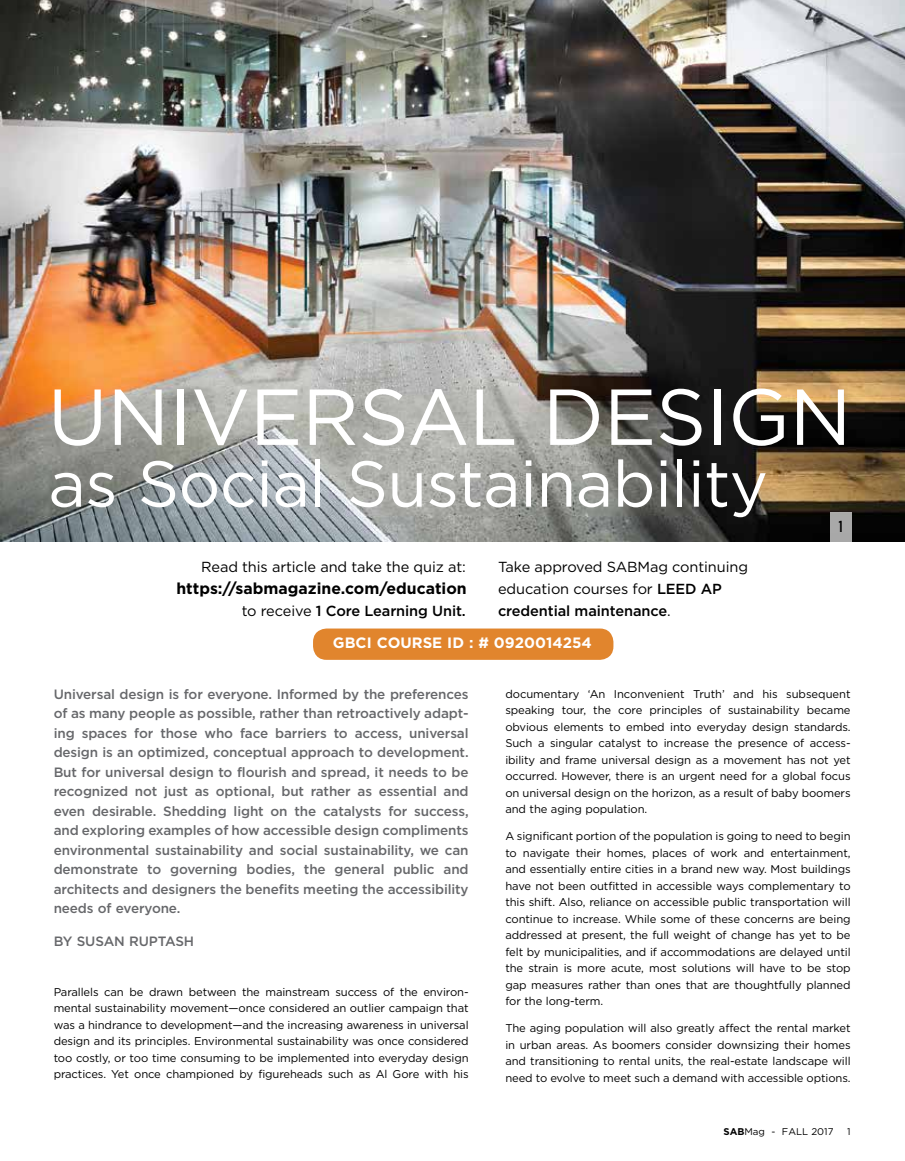
<style>
.page{position:relative;width:905px;height:1161px;background:#fff}
.page>*{position:absolute;margin:0;border:0;box-sizing:border-box;transform-origin:0 0}
.t1{font:79.2px "Gotham";letter-spacing:-.01em;color:#fff}
.t2{font:64.8px "Gotham";letter-spacing:-.01em;color:#fff}
.t3{font:500 15.9px "Gotham Condensed";color:#000}
.t4{font:700 15.75px "Gotham";color:#000}
.t5{font:700 15px "Gotham";color:#fff}
.t6{font:14.55px/21.9px "Gotham";letter-spacing:-.005em;color:#000;text-align:right}
.t7{font:500 13.5px/19.5px "Gotham";letter-spacing:-.01em;color:#67686b;text-align:justify}
.t8{font:11.25px/16.5px "Gotham";letter-spacing:-.01em;color:#000;text-align:justify}
.t9{font:9.75px "Gotham";color:#000}
.t10{font:9.75px "Gotham";color:#000}
.s1{font-weight:500}
.s2{font-weight:700}
.s3{font-style:inherit}
</style>
<div class="page">
<img style="left:0;top:0;width:904px;height:541px">
<div style="left:829px;top:512px;width:22px;height:30px;background:#a9a9a9"></div>
<div style="left:313px;top:629px;width:300px;height:31px;background:#e1852d;border-radius:13px"></div>
<h1 class="t1" style="left:48px;top:373px;width:805px">UNIVERSAL DESIGN</h1>
<h2 class="t2" style="left:48px;top:448px;width:721px">as Social Sustainability</h2>
<p class="t6" style="left:167px;top:556px;width:300px">Read this article and take the quiz at:<br>WWW.SABMAGAZINE-EDUCATION.INFO to receive <span class="s1">1 Core Learning Unit.</span></p>
<p class="t6" style="left:498px;top:556px;width:251px;text-align:left">Take approved SABMag continuing education courses for <span class="s1">LEED AP credential maintenance</span>.</p>
<h3 class="t5" style="left:333px;top:635px;width:260px">GBCI COURSE ID : # 0920014254</h3>
<h3 class="t4" style="left:176px;top:579px;width:292px">https://sabmagazine.com/education</h3>
<h3 class="t3" style="left:838px;top:517px;width:5px">1</h3>
<p class="t7" style="left:54px;top:684px;width:416px">Universal design is for everyone. Informed by the preferences of as many people as possible, rather than retroactively adapt&shy;ing spaces for those who face barriers to access, universal design is an optimized, conceptual approach to development.<br>But for universal design to flourish and spread, it needs to be recognized not just as optional, but rather as essential and even desirable. Shedding light on the catalysts for success, and exploring examples of how accessible design compliments environmental sustainability and social sustainability, we can demonstrate to governing bodies, the general public and architects and designers the benefits meeting the accessibility needs of everyone.</p>
<p class="t7" style="left:54px;top:931px;width:142px">BY SUSAN RUPTASH</p>
<p class="t8" style="left:54px;top:983px;width:416px">Parallels can be drawn between the mainstream success of the environ&shy;mental sustainability movement—once considered an outlier campaign that was a hindrance to development—and the increasing awareness in universal design and its principles. Environmental sustainability was once considered too costly, or too time consuming to be implemented into everyday design practices. Yet once championed by figureheads such as Al Gore with his</p>
<p class="t8" style="left:505px;top:685px;width:347px">documentary ‘An Inconvenient Truth’ and his subsequent speaking tour, the core principles of sustainability became obvious elements to embed into everyday design standards.<br>Such a singular catalyst to increase the presence of access&shy;ibility and frame universal design as a movement has not yet occurred. However, there is an urgent need for a global focus on universal design on the horizon, as a result of baby boomers and the aging population.</p>
<p class="t8" style="left:505px;top:828px;width:347px">A significant portion of the population is going to need to begin to navigate their homes, places of work and entertainment, and essentially entire cities in a brand new way. Most buildings have not been outfitted in accessible ways complementary to this shift. Also, reliance on accessible public transportation will continue to increase. While some of these concerns are being addressed at present, the full weight of change has yet to be felt by municipalities, and if accommodations are delayed until the strain is more acute, most solutions will have to be stop gap measures rather than ones that are thoughtfully planned for the long-term.</p>
<p class="t8" style="left:505px;top:1020px;width:347px">The aging population will also greatly affect the rental market in urban areas. As boomers consider downsizing their homes and transitioning to rental units, the real-estate landscape will need to evolve to meet such a demand with accessible options.</p>
<p class="t9" style="left:723px;top:1126px;width:111px"><span class="s2">SAB</span>Mag <span class="s3">-</span> FALL <span class="s3">2017</span></p>
<p class="t10" style="left:847px;top:1126px;width:5px">1</p>
</div>
